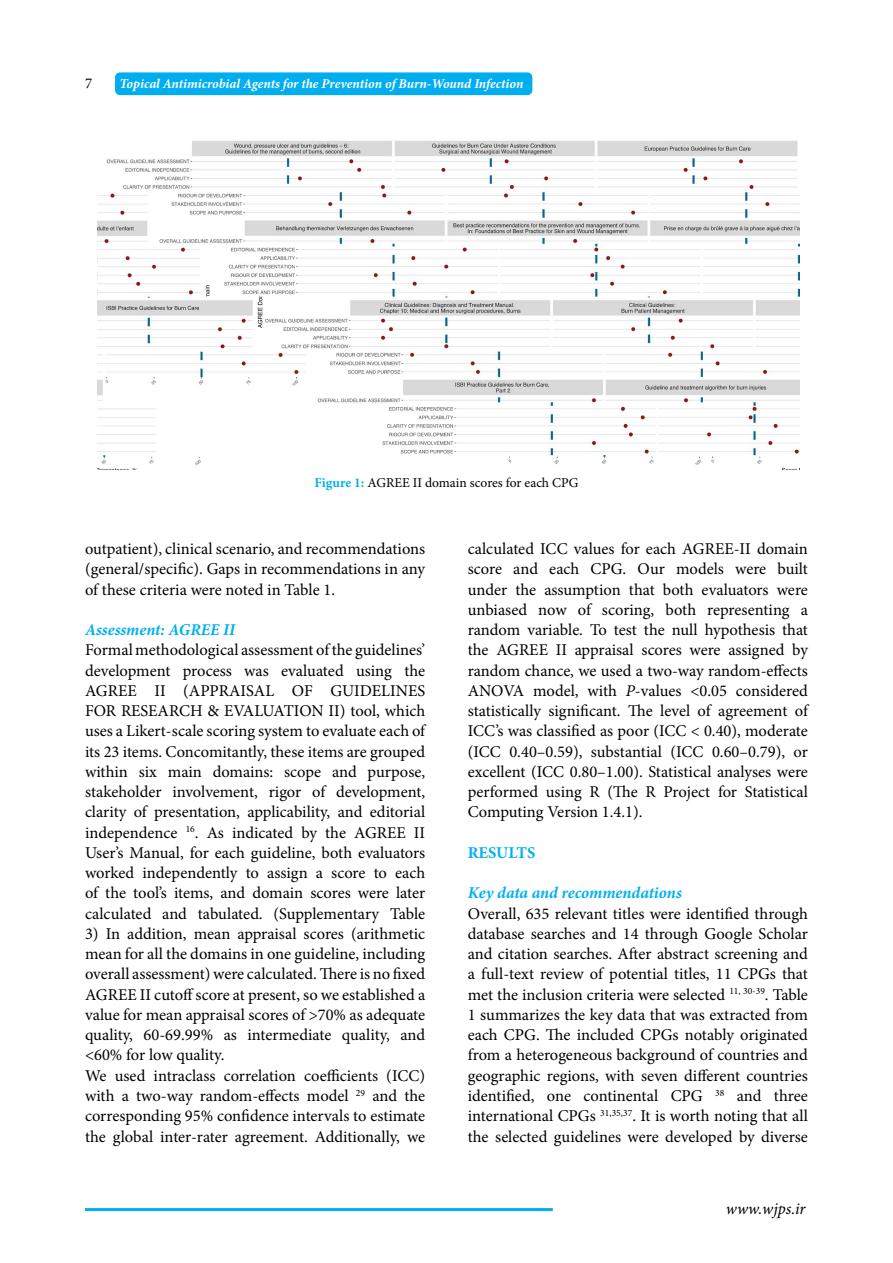
<style>
.page{position:relative;width:893px;height:1263px;background:#fff}
.page>*{position:absolute;margin:0;border:0;box-sizing:border-box;transform-origin:0 0}
.t1{font:16.5px/20.2px "Minion Pro";color:#000;text-align:justify}
.t2{font:italic 700 16.5px "Minion Pro";letter-spacing:-.005em;color:#00b0f0}
.t3{font:italic 16.5px "Minion Pro";letter-spacing:.005em;color:#000}
.t4{font:700 16.5px "Minion Pro";color:#00b0f0}
.t5{font:15px "Minion Pro";color:#000}
.t6{font:italic 700 13.5px "Minion Pro";letter-spacing:-.005em;color:#fff}
.t7{font:13.5px "Minion Pro";color:#000}
.s1{font-weight:700;color:#00b0f0}
.s2{font-style:italic}
</style>
<div class="page">
<div style="left:116px;top:73px;width:416px;height:21px;background:#00aeef;border-radius:4px"></div>
<div style="left:115px;top:72px;width:417px;height:23px;border:2px solid #00aeef;border-radius:4px"></div>
<hr style="left:85px;top:1208px;width:468px;height:3px;background:#00aeef">
<img style="left:98px;top:141px;width:701px;height:329px">
<p class="t5" style="left:85px;top:74px;width:9px">7</p>
<p class="t6" style="left:120px;top:74px;width:406px">Topical Antimicrobial Agents for the Prevention of Burn-Wound Infection</p>
<p class="t7" style="left:314px;top:474px;width:265px"><span class="s1">Figure 1:</span> AGREE II domain scores for each CPG</p>
<p class="t1" style="left:85px;top:539px;width:342px">outpatient), clinical scenario, and recommendations (general/specific). Gaps in recommendations in any of these criteria were noted in Table 1.</p>
<p class="t2" style="left:85px;top:618px;width:152px">Assessment: AGREE II</p>
<p class="t1" style="left:85px;top:640px;width:342px">Formal methodological assessment of the guidelines’ development process was evaluated using the AGREE II (APPRAISAL OF GUIDELINES FOR RESEARCH &amp; EVALUATION II) tool, which uses a Likert-scale scoring system to evaluate each of its 23 items. Concomitantly, these items are grouped within six main domains: scope and purpose, stakeholder involvement, rigor of development, clarity of presentation, applicability, and editorial independence <sup>16</sup>. As indicated by the AGREE II User’s Manual, for each guideline, both evaluators worked independently to assign a score to each of the tool’s items, and domain scores were later calculated and tabulated. (Supplementary Table</p>
<p class="t1" style="left:85px;top:924px;width:342px;text-align:left">3) In addition, mean appraisal scores (arithmetic mean for all the domains in one guideline, including overall assessment) were calculated. There is no fixed AGREE II cutoff score at present, so we established a value for mean appraisal scores of &gt;70% as adequate quality, 60-69.99% as intermediate quality, and &lt;60% for low quality.<br>We used intraclass correlation coefficients (ICC) with a two-way random-effects model <sup>29</sup> and the corresponding 95% confidence intervals to estimate the global inter-rater agreement. Additionally, we</p>
<p class="t1" style="left:468px;top:539px;width:342px">calculated ICC values for each AGREE-II domain score and each CPG. Our models were built under the assumption that both evaluators were unbiased now of scoring, both representing a random variable. To test the null hypothesis that the AGREE II appraisal scores were assigned by random chance, we used a two-way random-effects ANOVA model, with <span class="s2">P</span>-values &lt;0.05 considered statistically significant. The level of agreement of ICC’s was classified as poor (ICC &lt; 0.40), moderate (ICC 0.40–0.59), substantial (ICC 0.60–0.79), or excellent (ICC 0.80–1.00). Statistical analyses were performed using R (The R Project for Statistical Computing Version 1.4.1).</p>
<p class="t4" style="left:468px;top:841px;width:69px">RESULTS</p>
<p class="t2" style="left:468px;top:881px;width:216px">Key data and recommendations</p>
<p class="t1" style="left:468px;top:903px;width:342px">Overall, 635 relevant titles were identified through database searches and 14 through Google Scholar and citation searches. After abstract screening and a full-text review of potential titles, 11 CPGs that met the inclusion criteria were selected <sup>11,</sup> <sup>30-39</sup>. Table 1 summarizes the key data that was extracted from each CPG. The included CPGs notably originated from a heterogeneous background of countries and geographic regions, with seven different countries identified, one continental CPG <sup>38</sup> and three international CPGs <sup>31,35,37</sup>. It is worth noting that all the selected guidelines were developed by diverse</p>
<p class="t3" style="left:726px;top:1198px;width:81px">www.wjps.ir</p>
</div>
